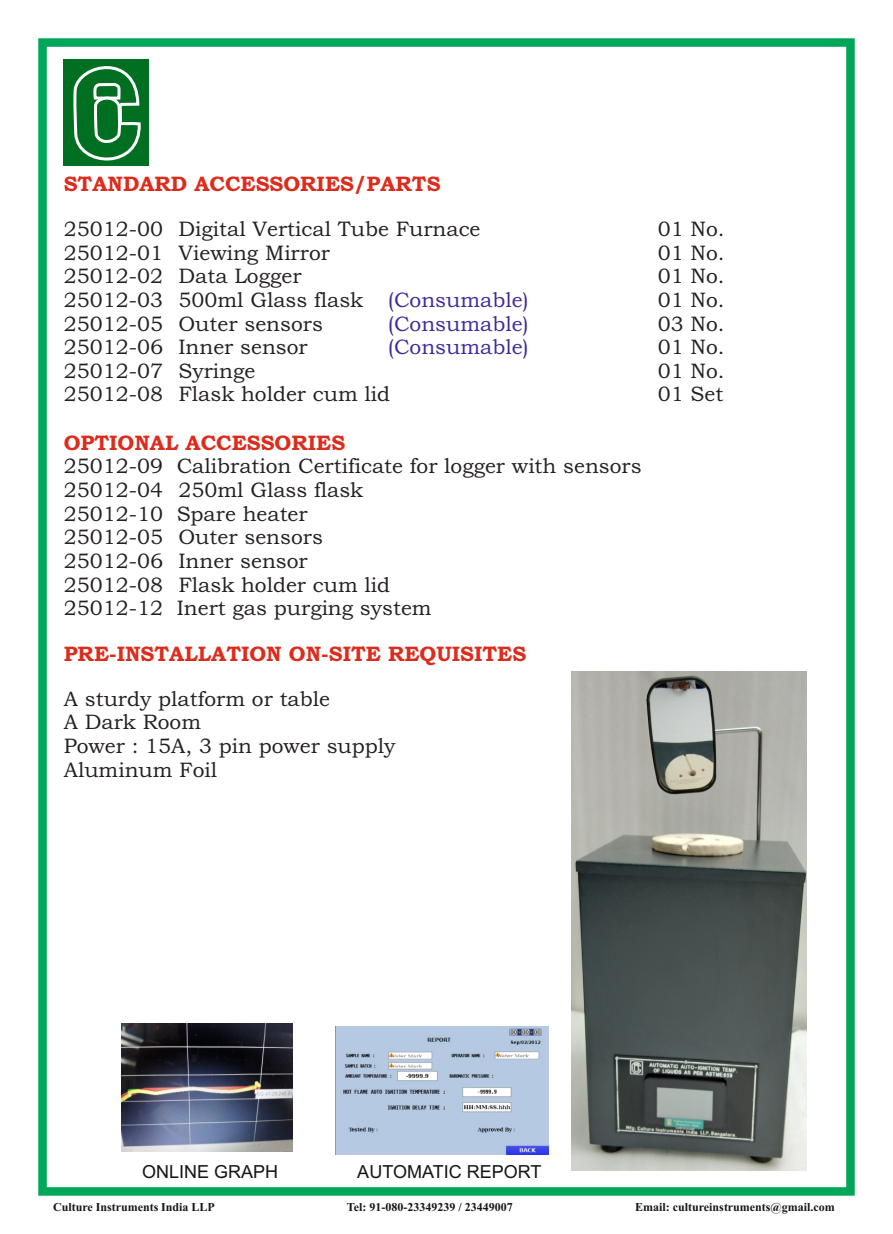
<style>
.page{position:relative;width:893px;height:1234px;background:#fff}
.page>*{position:absolute;margin:0;border:0;box-sizing:border-box;transform-origin:0 0}
.t1{font:21px/23.5px "Bookman Old Style";color:#241f21}
.t2{font:700 21px "Bookman Old Style";color:#dd2b1c}
.t3{font:21px/23.5px "Bookman Old Style";color:#3c2b99;text-align:justify}
.t4{font:18px "Arial";color:#151616}
.t5{font:700 12px "Times New Roman";color:#151616}
</style>
<div class="page">
<div style="left:38px;top:38px;width:817px;height:1157px;border:9px solid #00a759"></div>
<div style="left:64px;top:60px;width:85px;height:106px;background:#006f21"></div>
<svg style="left:72px;top:59px;width:70px;height:102px"></svg>
<img style="left:571px;top:671px;width:236px;height:499px">
<img style="left:336px;top:1026px;width:212px;height:127px">
<img style="left:122px;top:1023px;width:171px;height:128px">
<p class="t2" style="left:64px;top:176px;width:378px">STANDARD ACCESSORIES/PARTS</p>
<p class="t1" style="left:64px;top:219px;width:418px">25012-00 Digital Vertical Tube Furnace</p>
<p class="t1" style="left:658px;top:219px;width:68px">01 No.</p>
<p class="t1" style="left:64px;top:242px;width:268px">25012-01 Viewing Mirror</p>
<p class="t1" style="left:658px;top:242px;width:68px">01 No.</p>
<p class="t1" style="left:64px;top:266px;width:239px">25012-02 Data Logger</p>
<p class="t1" style="left:658px;top:266px;width:68px">01 No.</p>
<p class="t1" style="left:64px;top:290px;width:301px">25012-03 500ml Glass flask</p>
<p class="t1" style="left:658px;top:290px;width:68px">01 No.</p>
<p class="t1" style="left:64px;top:313px;width:261px">25012-05 Outer sensors</p>
<p class="t1" style="left:658px;top:313px;width:68px">03 No.</p>
<p class="t1" style="left:64px;top:337px;width:246px">25012-06 Inner sensor</p>
<p class="t1" style="left:658px;top:337px;width:68px">01 No.</p>
<p class="t1" style="left:64px;top:361px;width:193px">25012-07 Syringe</p>
<p class="t1" style="left:658px;top:361px;width:68px">01 No.</p>
<p class="t1" style="left:64px;top:384px;width:328px">25012-08 Flask holder cum lid</p>
<p class="t1" style="left:658px;top:384px;width:67px">01 Set</p>
<p class="t3" style="left:388px;top:290px;width:143px">(Consumable) (Consumable) (Consumable)</p>
<p class="t2" style="left:64px;top:434px;width:283px">OPTIONAL ACCESSORIES</p>
<p class="t1" style="left:64px;top:456px;width:579px">25012-09 Calibration Certificate for logger with sensors<br>25012-04 250ml Glass flask<br>25012-10 Spare heater<br>25012-05 Outer sensors<br>25012-06 Inner sensor<br>25012-08 Flask holder cum lid<br>25012-12 Inert gas purging system</p>
<p class="t2" style="left:64px;top:645px;width:464px">PRE-INSTALLATION ON-SITE REQUISITES</p>
<p class="t1" style="left:64px;top:688px;width:333px">A sturdy platform or table<br>A Dark Room<br>Power : 15A, 3 pin power supply<br>Aluminum Foil</p>
<p class="t4" style="left:142px;top:1164px;width:138px">ONLINE GRAPH</p>
<p class="t4" style="left:357px;top:1164px;width:186px">AUTOMATIC REPORT</p>
<p class="t5" style="left:53px;top:1202px;width:163px">Culture Instruments India LLP</p>
<p class="t5" style="left:347px;top:1202px;width:167px">Tel: 91-080-23349239 / 23449007</p>
<p class="t5" style="left:635px;top:1202px;width:201px">Email: cultureinstruments@gmail.com</p>
</div>
